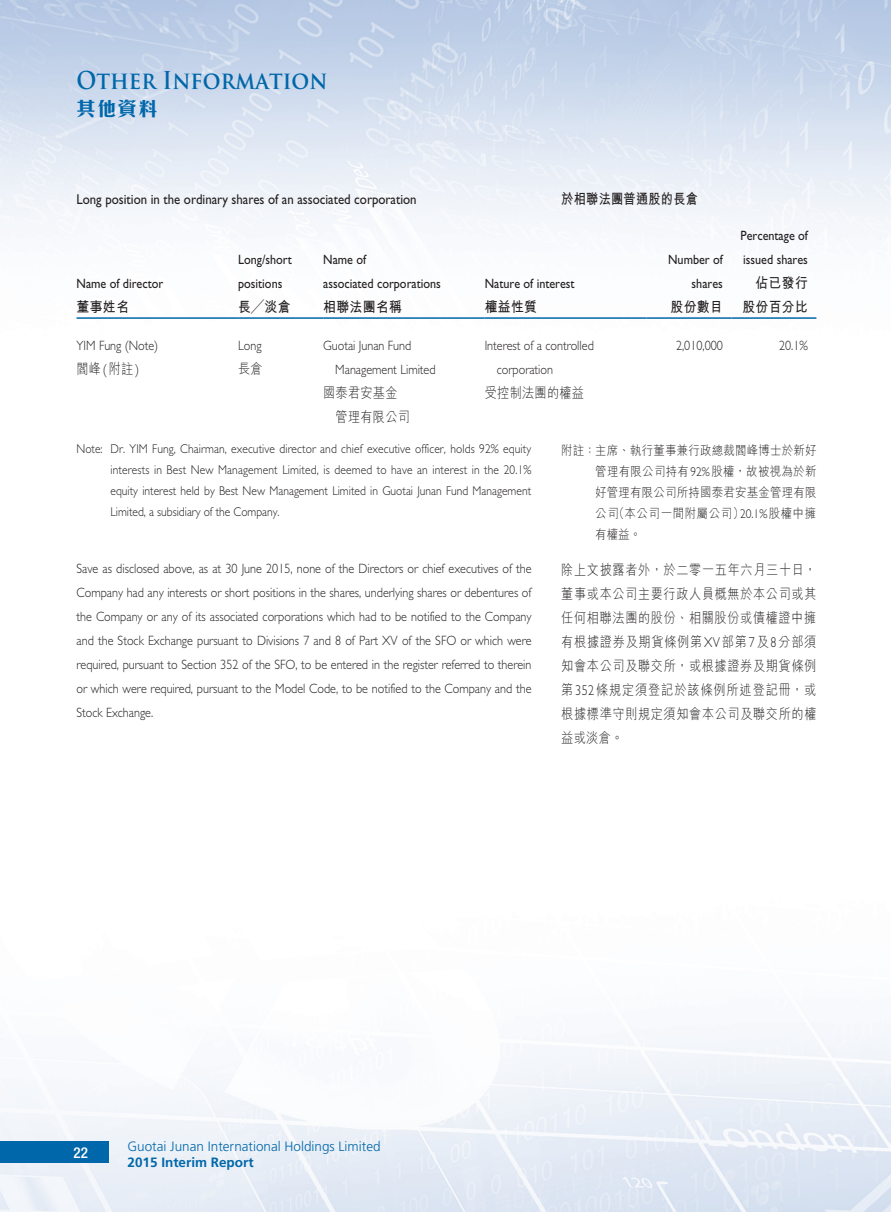
<style>
.page{position:relative;width:893px;height:1212px;background:#fff}
.page>*{position:absolute;margin:0;border:0;box-sizing:border-box;transform-origin:0 0}
.t1{font:700 24px "Trajan Pro";color:#0067aa;scale:.9 1}
.t2{font:700 19.5px "C Hei 3 HK";color:#0067aa}
.t3{font:500 condensed 15px "Helvetica Neue LT Std";color:#fff}
._6__內文---C{font:300 14.25px/24px "M Hei HK";letter-spacing:.055em;color:#231f20;text-align:justify;scale:.85 1}
._4__副標題{font:14.25px "Gill Sans Std";color:#231f20;scale:.9 1}
._6__內文---C-2{font:700 14.25px "M Hei HK";letter-spacing:.03em;color:#231f20;scale:.9 1}
._9__副標題---C{font:700 14.25px "M Hei HK";letter-spacing:.03em;color:#231f20;scale:.85 1}
._6__內文---C-3{font:300 14.25px "M Hei HK";letter-spacing:.03em;color:#231f20;scale:.85 1}
._1__內文{font:300 13.5px/24px "Gill Sans Std";color:#231f20;text-align:justify;scale:.9 1}
._1__內文-2{font:13.5px "Gill Sans Std";color:#231f20;scale:.9 1}
.t4{font:300 13.5px "Frutiger LT Std";color:#0067aa}
.t5{font:700 13.5px "Frutiger LT Std";color:#0067aa}
._2__附註內文{font:300 12.75px/21px "Gill Sans Std";color:#231f20;text-align:justify;scale:.9 1}
._2__附註內文-2{font:300 12.75px/21px "M Hei HK";letter-spacing:.02em;color:#231f20;text-align:justify;scale:.9 1}
.s1{font-family:"Gill Sans Std"}
</style>
<div class="page">
<img style="left:0;top:0;width:891px;height:1212px">
<div style="left:0;top:1141px;width:109px;height:21px;background:#0067aa"></div>
<hr style="left:77px;top:317px;width:161px;height:2px;background:#0067aa">
<hr style="left:238px;top:317px;width:85px;height:2px;background:#0067aa">
<hr style="left:323px;top:317px;width:162px;height:2px;background:#0067aa">
<hr style="left:485px;top:317px;width:161px;height:2px;background:#0067aa">
<hr style="left:646px;top:317px;width:85px;height:2px;background:#0067aa">
<hr style="left:731px;top:317px;width:85px;height:2px;background:#0067aa">
<h1 class="t1" style="left:76px;top:66px;width:280px">Other Information</h1>
<h2 class="t2" style="left:76px;top:99px;width:83px">其他資料</h2>
<p class="_4__副標題" style="left:77px;top:191px;width:379px">Long position in the ordinary shares of an associated corporation</p>
<p class="_9__副標題---C" style="left:561px;top:188px;width:162px">於相聯法團普通股的長倉</p>
<p class="_1__內文-2" style="left:740px;top:228px;width:76px">Percentage of</p>
<p class="_1__內文-2" style="left:238px;top:252px;width:61px">Long/short</p>
<p class="_1__內文-2" style="left:323px;top:252px;width:49px">Name of</p>
<p class="_1__內文-2" style="left:668px;top:252px;width:62px">Number of</p>
<p class="_1__內文-2" style="left:743px;top:252px;width:73px">issued shares</p>
<p class="_1__內文-2" style="left:77px;top:276px;width:98px">Name of director</p>
<p class="_1__內文-2" style="left:238px;top:276px;width:51px">positions</p>
<p class="_1__內文-2" style="left:323px;top:276px;width:132px">associated corporations</p>
<p class="_1__內文-2" style="left:485px;top:276px;width:101px">Nature of interest</p>
<p class="_1__內文-2" style="left:692px;top:276px;width:36px">shares</p>
<p class="_6__內文---C-2" style="left:756px;top:272px;width:60px">佔已發行</p>
<p class="_6__內文---C-2" style="left:77px;top:296px;width:60px">董事姓名</p>
<p class="_6__內文---C-2" style="left:238px;top:296px;width:60px">長╱淡倉</p>
<p class="_6__內文---C-2" style="left:323px;top:296px;width:89px">相聯法團名稱</p>
<p class="_6__內文---C-2" style="left:485px;top:296px;width:60px">權益性質</p>
<p class="_6__內文---C-2" style="left:670px;top:296px;width:60px">股份數目</p>
<p class="_6__內文---C-2" style="left:742px;top:296px;width:74px">股份百分比</p>
<p class="_1__內文" style="left:77px;top:333px;width:92px">YIM Fung (Note)</p>
<p class="_1__內文" style="left:238px;top:333px;width:28px">Long</p>
<p class="_1__內文" style="left:323px;top:333px;width:99px">Guotai Junan Fund</p>
<p class="_1__內文" style="left:485px;top:333px;width:123px">Interest of a controlled</p>
<p class="_1__內文" style="left:676px;top:333px;width:54px">2,010,000</p>
<p class="_1__內文" style="left:779px;top:333px;width:34px">20.1%</p>
<p class="_6__內文---C" style="left:77px;top:356px;width:75px">閻峰<span class="s1">(</span>附註<span class="s1">)</span></p>
<p class="_6__內文---C" style="left:238px;top:356px;width:30px">長倉</p>
<p class="_1__內文" style="left:335px;top:357px;width:113px">Management Limited</p>
<p class="_1__內文" style="left:497px;top:357px;width:64px">corporation</p>
<p class="_6__內文---C" style="left:323px;top:380px;width:89px">國泰君安基金</p>
<p class="_6__內文---C-3" style="left:485px;top:385px;width:118px">受控制法團的權益</p>
<p class="_6__內文---C" style="left:336px;top:404px;width:89px">管理有限公司</p>
<p class="_2__附註內文" style="left:111px;top:438px;width:469px;text-indent:-34px">Note: Dr. YIM Fung, Chairman, executive director and chief executive officer, holds 92% equity interests in Best New Management Limited, is deemed to have an interest in the 20.1% equity interest held by Best New Management Limited in Guotai Junan Fund Management Limited, a subsidiary of the Company.</p>
<p class="_2__附註內文-2" style="left:595px;top:439px;width:247px;text-indent:-34px">附註：主席、執行董事兼行政總裁閻峰博士於新好管理有限公司持有<span class="s1">92%</span>股權，故被視為於新好管理有限公司所持國泰君安基金管理有限公司（本公司一間附屬公司）<span class="s1">20.1%</span>股權中擁有權益。</p>
<p class="_6__內文---C" style="left:561px;top:557px;width:302px">除上文披露者外，於二零一五年六月三十日，董事或本公司主要行政人員概無於本公司或其任何相聯法團的股份、相關股份或債權證中擁有根據證券及期貨條例第<span class="s1">XV</span>部第<span class="s1">7</span>及<span class="s1">8</span>分部須知會本公司及聯交所，或根據證券及期貨條例第<span class="s1">352</span>條規定須登記於該條例所述登記冊，或根據標準守則規定須知會本公司及聯交所的權益或淡倉。</p>
<p class="_1__內文" style="left:77px;top:556px;width:507px">Save as disclosed above, as at 30 June 2015, none of the Directors or chief executives of the Company had any interests or short positions in the shares, underlying shares or debentures of the Company or any of its associated corporations which had to be notified to the Company and the Stock Exchange pursuant to Divisions 7 and 8 of Part XV of the SFO or which were required, pursuant to Section 352 of the SFO, to be entered in the register referred to therein or which were required, pursuant to the Model Code, to be notified to the Company and the Stock Exchange.</p>
<p class="t3" style="left:74px;top:1143px;width:16px">22</p>
<p class="t4" style="left:128px;top:1138px;width:255px">Guotai Junan International Holdings Limited</p>
<p class="t5" style="left:128px;top:1154px;width:128px">2015 Interim Report</p>
</div>
